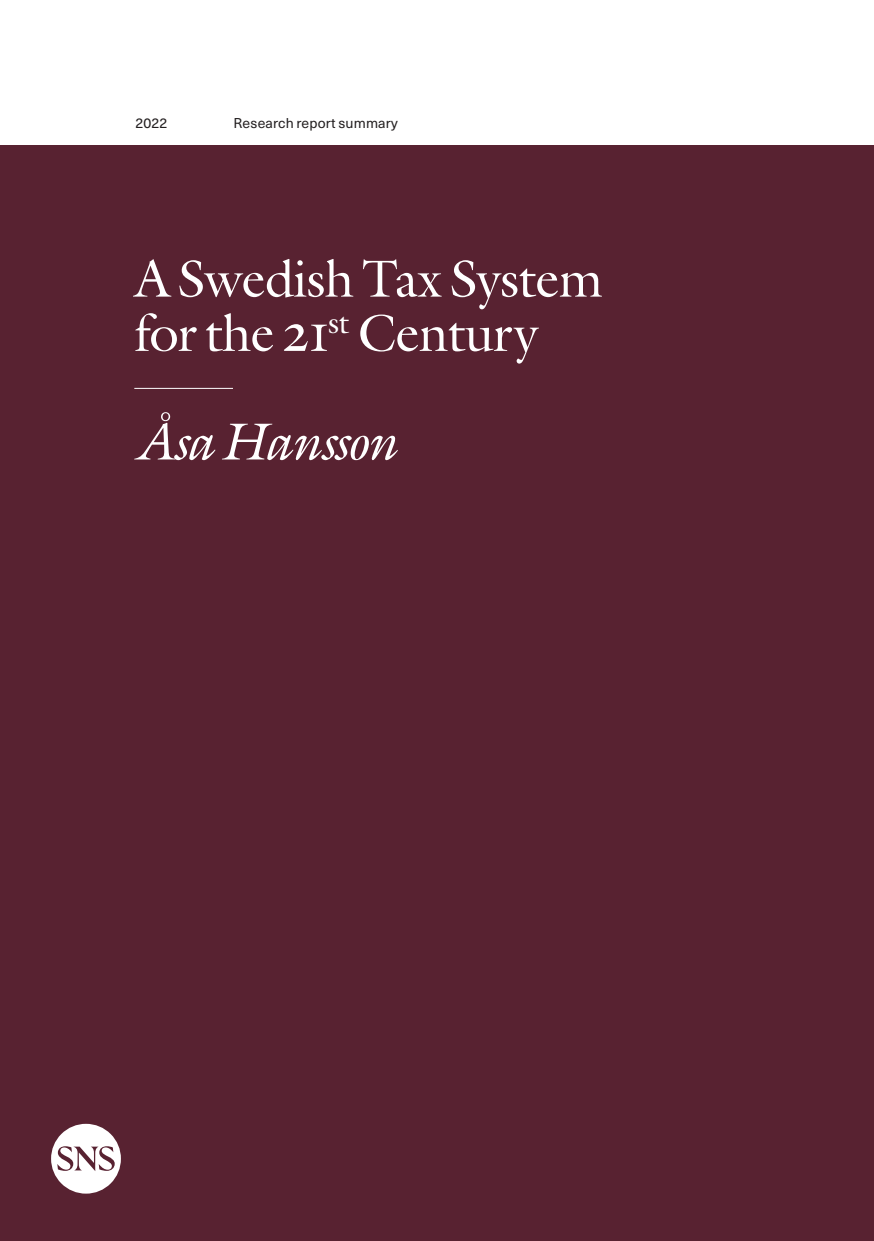
<style>
.page{position:relative;width:874px;height:1241px;background:#fff}
.page>*{position:absolute;margin:0;border:0;box-sizing:border-box;transform-origin:0 0}
.Rubrik_1{font:52.5px/54.2px "Galliard Pro";letter-spacing:-.015em;color:#fff}
.Rubrik_1_Kursiv{font:italic 52.5px "Galliard Pro";letter-spacing:-.03em;color:#fff}
.Vinjett{font:14px "Neue Haas Unica W1 G";letter-spacing:.01em;color:#231f20}
</style>
<div class="page">
<div style="left:0;top:146px;width:873px;height:1094px;background:#582231"></div>
<svg style="left:51px;top:1123px;width:70px;height:70px"></svg>
<hr style="left:134px;top:388px;width:99px;height:1px;background:#fff">
<p class="Vinjett" style="left:135px;top:113px;width:33px">2022</p>
<p class="Vinjett" style="left:233px;top:113px;width:165px">Research report summary</p>
<p class="Rubrik_1" style="left:134px;top:250px;width:470px">A Swedish Tax System for the 21<sup>st</sup> Century</p>
<p class="Rubrik_1_Kursiv" style="left:134px;top:407px;width:264px">Åsa Hansson</p>
</div>
